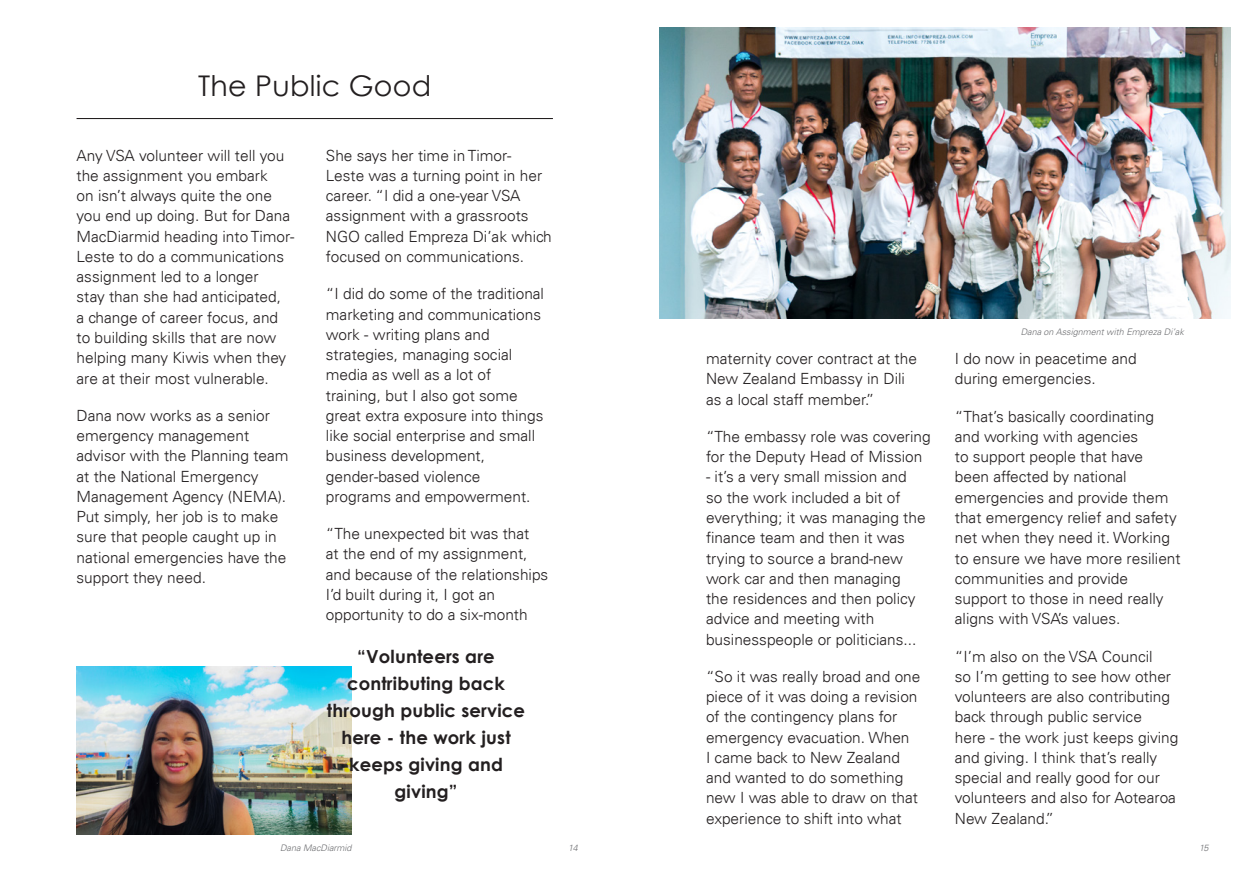
<style>
.page{position:relative;width:1259px;height:893px;background:#fff}
.page>*{position:absolute;margin:0;border:0;box-sizing:border-box;transform-origin:0 0}
.Heading{font:28.5px "Century Gothic";letter-spacing:.01em;color:#231f20}
.Pull_Quote{font:700 18px/27px "Century Gothic";letter-spacing:.01em;color:#231f20;text-align:center}
.Body_Text{font:300 15.45px/20.2px "Univers LT";color:#231f20}
.captions{font:italic 300 9px "Univers LT Pro 45";color:#6c6d70}
</style>
<div class="page">
<img style="left:659px;top:28px;width:571px;height:290px">
<hr style="left:77px;top:118px;width:476px;height:1px;background:#231f20">
<img style="left:77px;top:666px;width:274px;height:168px">
<p class="Heading" style="left:198px;top:66px;width:235px">The Public Good</p>
<p class="Body_Text" style="left:77px;top:145px;width:219px">Any VSA volunteer will tell you the assignment you embark<br>on isn’t always quite the one you end up doing. But for Dana<br>MacDiarmid heading into Timor-<br>Leste to do a communications assignment led to a longer<br>stay than she had anticipated,<br>a change of career focus, and to building skills that are now helping many Kiwis when they are at their most vulnerable.</p>
<p class="Body_Text" style="left:77px;top:405px;width:214px">Dana now works as a senior emergency management advisor with the Planning team at the National Emergency<br>Management Agency (NEMA).<br>Put simply, her job is to make sure that people caught up in national emergencies have the support they need.</p>
<p class="Body_Text" style="left:326px;top:145px;width:227px">She says her time in Timor-<br>Leste was a turning point in her career. “I did a one-year VSA assignment with a grassroots<br>NGO called Empreza Di’ak which focused on communications.</p>
<p class="Body_Text" style="left:326px;top:284px;width:220px">“I did do some of the traditional marketing and communications work - writing plans and strategies, managing social media as well as a lot of training, but I also got some great extra exposure into things like social enterprise and small business development, gender-based violence programs and empowerment.</p>
<p class="Body_Text" style="left:326px;top:523px;width:224px">“The unexpected bit was that<br>at the end of my assignment, and because of the relationships<br>I’d built during it, I got an opportunity to do a six-month</p>
<p class="Pull_Quote" style="left:327px;top:642px;width:200px">“Volunteers are contributing back through public service here - the work just keeps giving and giving”</p>
<p class="captions" style="left:280px;top:842px;width:73px">Dana MacDiarmid</p>
<p class="Body_Text" style="left:706px;top:349px;width:212px">maternity cover contract at the<br>New Zealand Embassy in Dili as a local staff member.”</p>
<p class="Body_Text" style="left:706px;top:426px;width:226px">“The embassy role was covering for the Deputy Head of Mission</p>
<p class="Body_Text" style="left:706px;top:467px;width:221px">- it’s a very small mission and so the work included a bit of everything; it was managing the finance team and then it was trying to source a brand-new work car and then managing the residences and then policy advice and meeting with businesspeople or politicians...</p>
<p class="Body_Text" style="left:706px;top:666px;width:216px">“So it was really broad and one piece of it was doing a revision of the contingency plans for emergency evacuation. When<br>I came back to New Zealand and wanted to do something new I was able to draw on that experience to shift into what</p>
<p class="captions" style="left:1020px;top:326px;width:164px">Dana on Assignment with Empreza Di’ak</p>
<p class="Body_Text" style="left:955px;top:349px;width:183px">I do now in peacetime and during emergencies.</p>
<p class="Body_Text" style="left:955px;top:406px;width:227px">“That’s basically coordinating and working with agencies<br>to support people that have been affected by national emergencies and provide them that emergency relief and safety net when they need it. Working to ensure we have more resilient communities and provide support to those in need really aligns with VSA’s values.</p>
<p class="Body_Text" style="left:955px;top:646px;width:225px">“I’m also on the VSA Council<br>so I’m getting to see how other volunteers are also contributing back through public service<br>here - the work just keeps giving and giving. I think that’s really special and really good for our volunteers and also for Aotearoa<br>New Zealand.”</p>
<p class="captions" style="left:568px;top:843px;width:11px">14</p>
<p class="captions" style="left:1199px;top:843px;width:11px">15</p>
</div>
